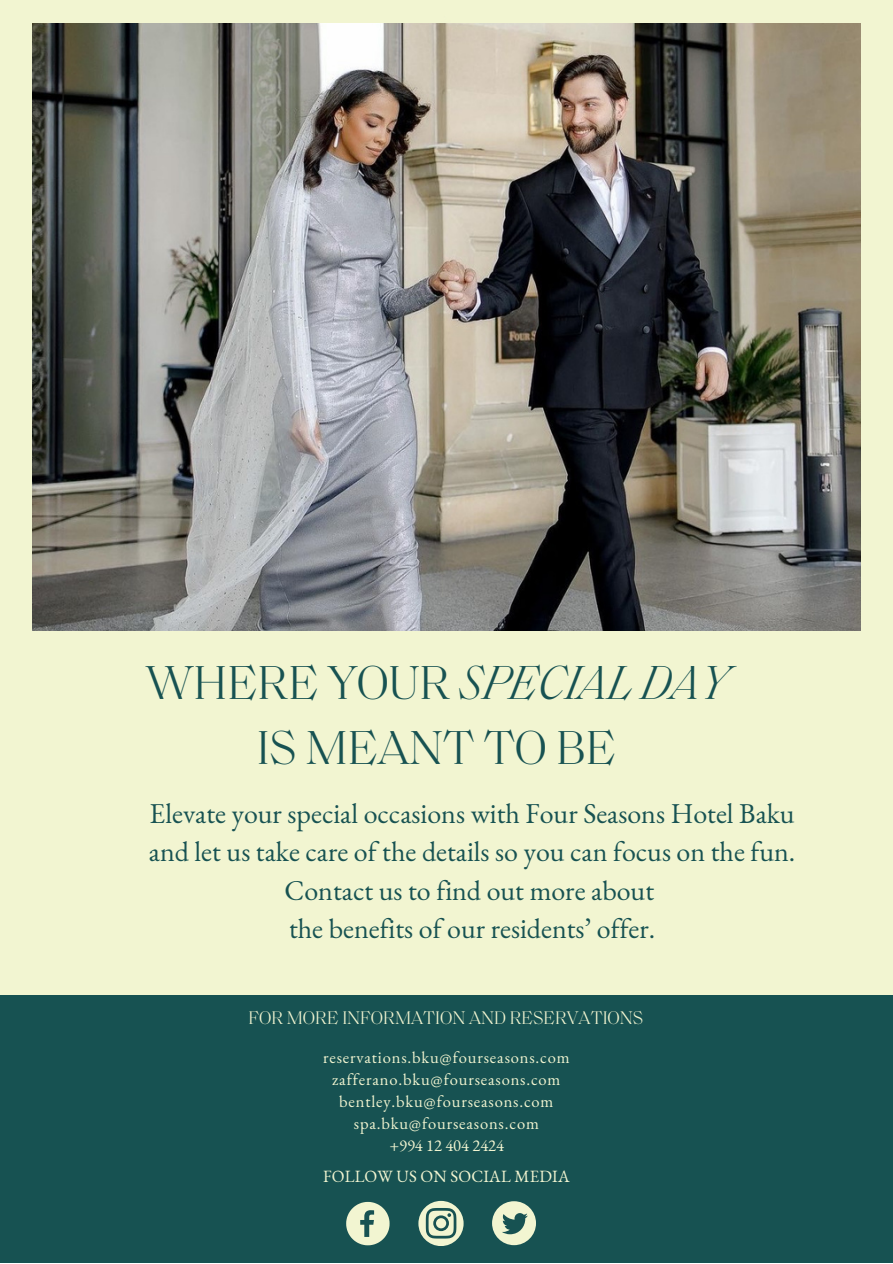
<style>
.page{position:relative;width:893px;height:1264px;background:#fff}
.page>*{position:absolute;margin:0;border:0;box-sizing:border-box;transform-origin:0 0}
.t1{font:italic 300 48.45px "Saol Standard";color:#175252}
.t2{font:300 48.45px "Saol Standard";color:#175252}
.t3{font:28.05px/38.5px "EB Garamond";color:#175252;text-align:center}
.t4{font:300 18.6px "Saol Standard";color:#f2f5d1}
.t5{font:16.8px "EB Garamond";letter-spacing:.01em;color:#f2f5d1}
.t6{font:16.5px "EB Garamond";letter-spacing:.05em;color:#f2f5d1}
.t7{font:16.5px "EB Garamond";color:#f2f5d1}
.s1{font-style:normal}
</style>
<div class="page">
<div style="left:0;top:0;width:892px;height:1262px;background:#f2f5d1"></div>
<img style="left:32px;top:23px;width:828px;height:607px">
<div style="left:0;top:994px;width:892px;height:268px;background:#175252"></div>
<svg style="left:346px;top:1201px;width:43px;height:44px"></svg>
<svg style="left:418px;top:1200px;width:45px;height:45px"></svg>
<svg style="left:426px;top:1207px;width:30px;height:31px"></svg>
<div style="left:492px;top:1201px;width:44px;height:44px;background:#f2f5d1;border-radius:50%"></div>
<svg style="left:502px;top:1213px;width:26px;height:21px"></svg>
<p class="t1" style="left:146px;top:662px;width:583px"><span class="s1">WHERE YOUR</span> SPECIAL DAY</p>
<p class="t2" style="left:257px;top:727px;width:360px">IS MEANT TO BE</p>
<p class="t3" style="left:149px;top:793px;width:648px">Elevate your special occasions with Four Seasons Hotel Baku and let us take care of the details so you can focus on the fun.<br>Contact us to find out more about</p>
<p class="t3" style="left:289px;top:909px;width:368px">the benefits of our residents’ offer.</p>
<p class="t4" style="left:248px;top:1010px;width:396px">FOR MORE INFORMATION AND RESERVATIONS</p>
<p class="t6" style="left:323px;top:1045px;width:248px">reservations.bku@fourseasons.com</p>
<p class="t6" style="left:332px;top:1067px;width:230px">zafferano.bku@fourseasons.com</p>
<p class="t6" style="left:339px;top:1089px;width:216px">bentley.bku@fourseasons.com</p>
<p class="t6" style="left:354px;top:1111px;width:186px">spa.bku@fourseasons.com</p>
<p class="t7" style="left:389px;top:1133px;width:116px">+994 12 404 2424</p>
<p class="t5" style="left:323px;top:1165px;width:248px">FOLLOW US ON SOCIAL MEDIA</p>
</div>
